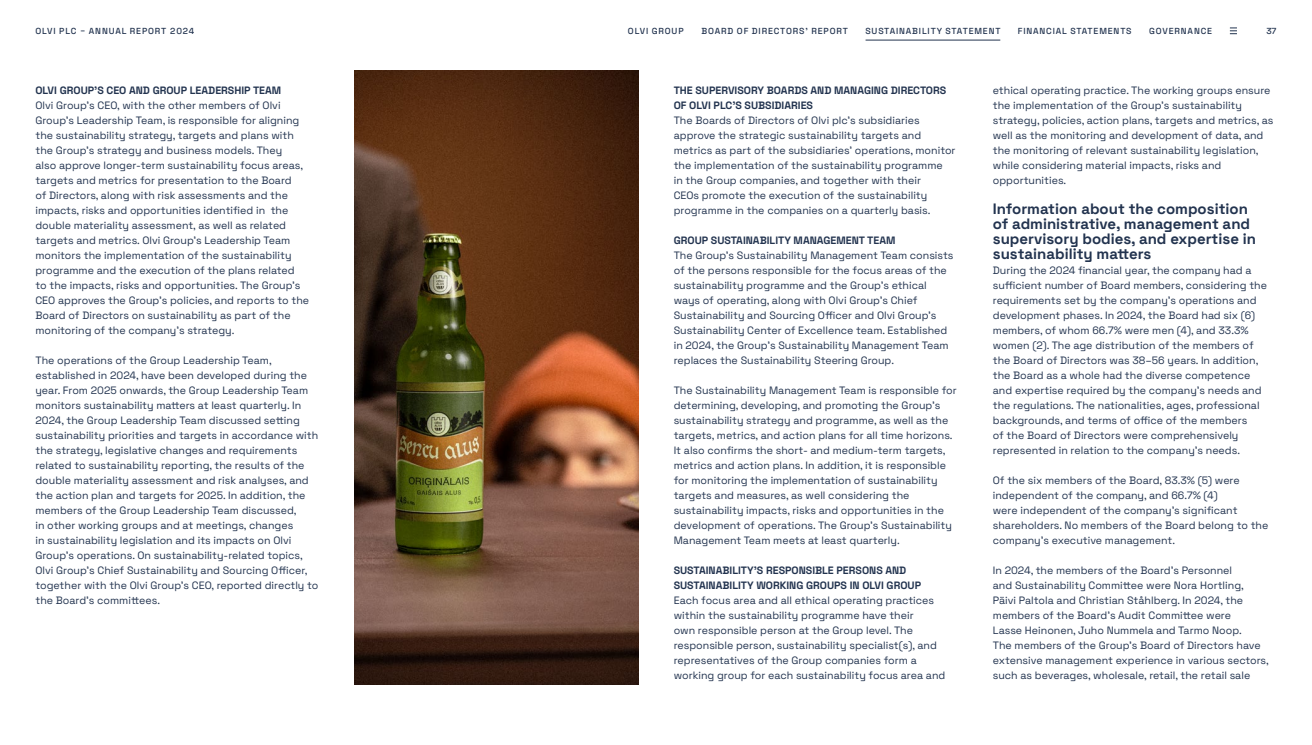
<style>
.page{position:relative;width:1312px;height:745px;background:#fff}
.page>*{position:absolute;margin:0;border:0;box-sizing:border-box;transform-origin:0 0}
.t1{font:700 15px/15px "Space Grotesk";color:#22334f}
.Body{font:10.62px/15px "Space Grotesk";color:#22334f}
.t2{font:700 10.62px/15px "Space Grotesk";color:#22334f}
.t3{font:500 8.75px "Space Grotesk";letter-spacing:.1em;color:#22334f}
</style>
<div class="page">
<img style="left:354px;top:71px;width:284px;height:613px">
<svg style="left:1229px;top:27px;width:7px;height:7px"></svg>
<hr style="left:865px;top:40px;width:135px;height:1px;background:#22334f">
<p class="t3" style="left:35px;top:24px;width:160px">OLVI PLC − ANNUAL REPORT 2024</p>
<p class="t3" style="left:628px;top:24px;width:57px">OLVI GROUP</p>
<p class="t3" style="left:701px;top:24px;width:148px">BOARD OF DIRECTORS’ REPORT</p>
<p class="t3" style="left:865px;top:24px;width:137px">SUSTAINABILITY STATEMENT</p>
<p class="t3" style="left:1017px;top:24px;width:115px">FINANCIAL STATEMENTS</p>
<p class="t3" style="left:1148px;top:24px;width:64px">GOVERNANCE</p>
<p class="t3" style="left:1265px;top:24px;width:12px">37</p>
<h4 class="t2" style="left:35px;top:82px;width:247px">OLVI GROUP’S CEO AND GROUP LEADERSHIP TEAM</h4>
<p class="Body" style="left:35px;top:97px;width:275px">Olvi Group’s CEO, with the other members of Olvi Group’s Leadership Team, is responsible for aligning the sustainability strategy, targets and plans with the Group’s strategy and business models. They<br>also approve longer-term sustainability focus areas, targets and metrics for presentation to the Board<br>of Directors, along with risk assessments and the impacts, risks and opportunities identified in the double materiality assessment, as well as related targets and metrics. Olvi Group’s Leadership Team monitors the implementation of the sustainability programme and the execution of the plans related<br>to the impacts, risks and opportunities. The Group’s CEO approves the Group’s policies, and reports to the Board of Directors on sustainability as part of the monitoring of the company’s strategy.</p>
<p class="Body" style="left:35px;top:352px;width:284px">The operations of the Group Leadership Team, established in 2024, have been developed during the year. From 2025 onwards, the Group Leadership Team monitors sustainability matters at least quarterly. In 2024, the Group Leadership Team discussed setting sustainability priorities and targets in accordance with the strategy, legislative changes and requirements related to sustainability reporting, the results of the double materiality assessment and risk analyses, and the action plan and targets for 2025. In addition, the members of the Group Leadership Team discussed,<br>in other working groups and at meetings, changes<br>in sustainability legislation and its impacts on Olvi Group’s operations. On sustainability-related topics, Olvi Group’s Chief Sustainability and Sourcing Officer, together with the Olvi Group’s CEO, reported directly to the Board’s committees.</p>
<h4 class="t2" style="left:673px;top:82px;width:274px">THE SUPERVISORY BOARDS AND MANAGING DIRECTORS<br>OF OLVI PLC’S SUBSIDIARIES</h4>
<p class="Body" style="left:673px;top:112px;width:283px">The Boards of Directors of Olvi plc’s subsidiaries approve the strategic sustainability targets and metrics as part of the subsidiaries’ operations, monitor the implementation of the sustainability programme<br>in the Group companies, and together with their<br>CEOs promote the execution of the sustainability programme in the companies on a quarterly basis.</p>
<h4 class="t2" style="left:673px;top:232px;width:223px">GROUP SUSTAINABILITY MANAGEMENT TEAM</h4>
<p class="Body" style="left:673px;top:247px;width:281px">The Group’s Sustainability Management Team consists of the persons responsible for the focus areas of the sustainability programme and the Group’s ethical ways of operating, along with Olvi Group’s Chief Sustainability and Sourcing Officer and Olvi Group’s Sustainability Center of Excellence team. Established in 2024, the Group’s Sustainability Management Team replaces the Sustainability Steering Group.</p>
<p class="Body" style="left:673px;top:382px;width:284px">The Sustainability Management Team is responsible for determining, developing, and promoting the Group’s sustainability strategy and programme, as well as the targets, metrics, and action plans for all time horizons.<br>It also confirms the short- and medium-term targets, metrics and action plans. In addition, it is responsible for monitoring the implementation of sustainability targets and measures, as well considering the sustainability impacts, risks and opportunities in the development of operations. The Group’s Sustainability Management Team meets at least quarterly.</p>
<h4 class="t2" style="left:673px;top:562px;width:249px">SUSTAINABILITY’S RESPONSIBLE PERSONS AND<br>SUSTAINABILITY WORKING GROUPS IN OLVI GROUP</h4>
<p class="Body" style="left:673px;top:592px;width:273px">Each focus area and all ethical operating practices within the sustainability programme have their<br>own responsible person at the Group level. The responsible person, sustainability specialist(s), and representatives of the Group companies form a working group for each sustainability focus area and</p>
<p class="Body" style="left:992px;top:82px;width:282px">ethical operating practice. The working groups ensure the implementation of the Group’s sustainability strategy, policies, action plans, targets and metrics, as well as the monitoring and development of data, and the monitoring of relevant sustainability legislation, while considering material impacts, risks and opportunities.</p>
<h3 class="t1" style="left:992px;top:200px;width:264px">Information about the composition of administrative, management and supervisory bodies, and expertise in sustainability matters</h3>
<p class="Body" style="left:992px;top:262px;width:275px">During the 2024 financial year, the company had a sufficient number of Board members, considering the requirements set by the company’s operations and development phases. In 2024, the Board had six (6) members, of whom 66.7% were men (4), and 33.3% women (2). The age distribution of the members of the Board of Directors was 38–56 years. In addition, the Board as a whole had the diverse competence and expertise required by the company’s needs and the regulations. The nationalities, ages, professional backgrounds, and terms of office of the members<br>of the Board of Directors were comprehensively represented in relation to the company’s needs.</p>
<p class="Body" style="left:992px;top:472px;width:277px">Of the six members of the Board, 83.3% (5) were independent of the company, and 66.7% (4)<br>were independent of the company’s significant shareholders. No members of the Board belong to the company’s executive management.</p>
<p class="Body" style="left:992px;top:562px;width:277px">In 2024, the members of the Board’s Personnel<br>and Sustainability Committee were Nora Hortling, Päivi Paltola and Christian Ståhlberg. In 2024, the members of the Board’s Audit Committee were<br>Lasse Heinonen, Juho Nummela and Tarmo Noop.<br>The members of the Group’s Board of Directors have extensive management experience in various sectors, such as beverages, wholesale, retail, the retail sale</p>
</div>
